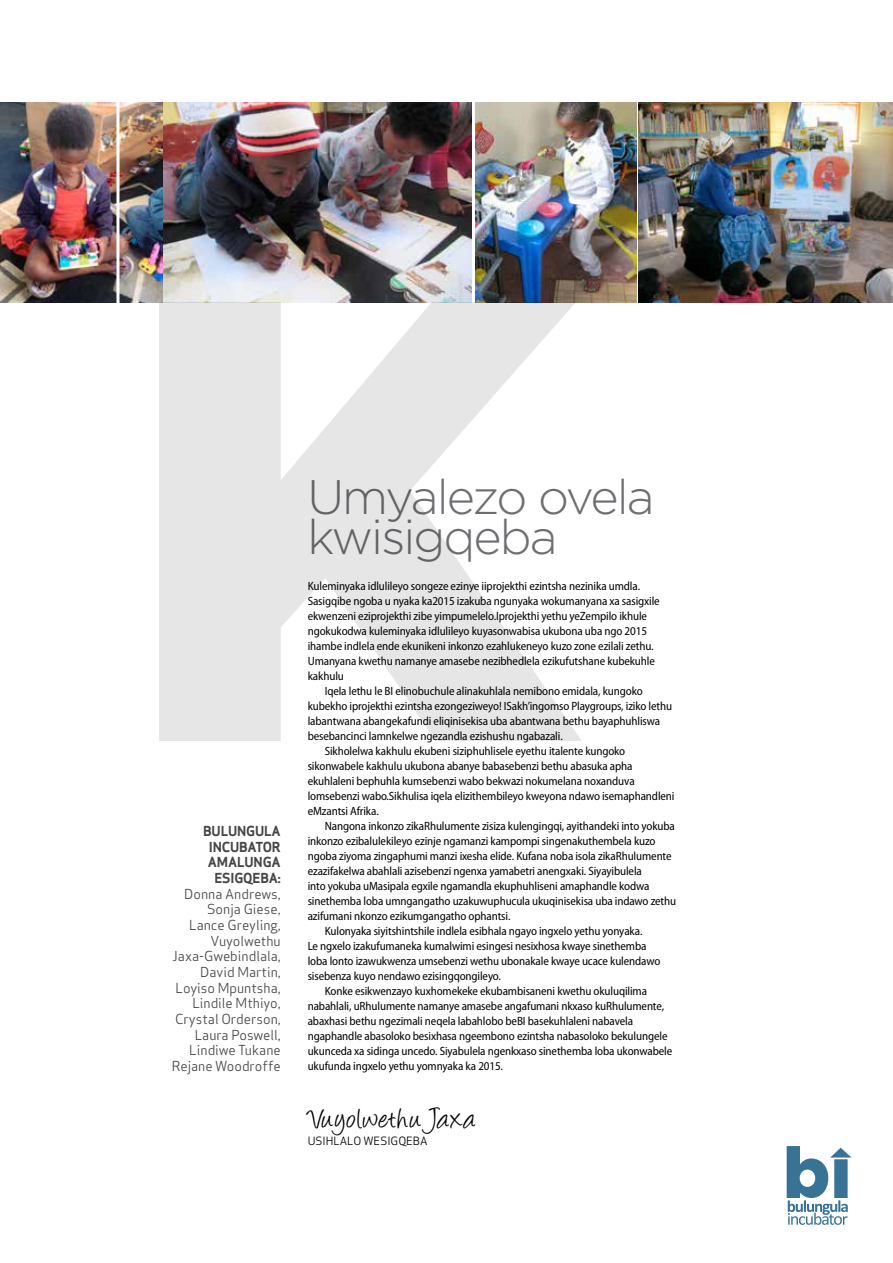
<style>
.page{position:relative;width:893px;height:1263px;background:#fff}
.page>*{position:absolute;margin:0;border:0;box-sizing:border-box;transform-origin:0 0}
.t1{font:300 48.45px/40.3px "Gotham";letter-spacing:-.04em;color:#6d6e71}
.t2{font:31.5px "Angelina";letter-spacing:.035em;color:#000}
.t3{font:13.5px/15.6px "Apex Sans Book T";color:#000;text-align:right}
.t4{font:13.5px "Apex Sans Bold T";letter-spacing:-.01em;color:#000}
.t5{font:semi-condensed 12px/15px "Myriad Pro";letter-spacing:-.01em;color:#000}
.t6{font:11.1px "Apex Sans Book T";color:#000}
</style>
<div class="page">
<img style="left:162px;top:102px;width:474px;height:201px">
<img style="left:0;top:102px;width:162px;height:201px">
<hr style="left:116px;top:0;width:3px;height:491px;background:#fff">
<hr style="left:472px;top:78px;width:3px;height:249px;background:#fff">
<img style="left:638px;top:102px;width:255px;height:201px">
<svg style="left:787px;top:1146px;width:64px;height:79px"></svg>
<svg style="left:159px;top:302px;width:423px;height:439px;fill:#e6e6e7"></svg>
<p class="t4" style="left:203px;top:822px;width:79px">BULUNGULA</p>
<p class="t4" style="left:209px;top:838px;width:73px">INCUBATOR</p>
<p class="t4" style="left:208px;top:854px;width:30px">AMALUNGA</p>
<p class="t4" style="left:214px;top:869px;width:68px">ESIGQEBA:</p>
<p class="t3" style="left:172px;top:886px;width:111px">Donna Andrews,<br>Sonja Giese,<br>Lance Greyling,<br>Vuyolwethu<br>Jaxa-Gwebindlala,<br>David Martin,<br>Loyiso Mpuntsha,<br>Lindile Mthiyo,<br>Crystal Orderson,<br>Laura Poswell,<br>Lindiwe Tukane<br>Rejane Woodroffe</p>
<h1 class="t1" style="left:307px;top:476px;width:349px">Umyalezo ovela kwisigqeba</h1>
<p class="t5" style="left:308px;top:579px;width:354px">Kuleminyaka idlulileyo songeze ezinye iiprojekthi ezintsha nezinika umdla.<br>Sasigqibe ngoba u nyaka ka2015 izakuba ngunyaka wokumanyana xa sasigxile ekwenzeni eziprojekthi zibe yimpumelelo.Iprojekthi yethu yeZempilo ikhule ngokukodwa kuleminyaka idlulileyo kuyasonwabisa ukubona uba ngo 2015 ihambe indlela ende ekunikeni inkonzo ezahlukeneyo kuzo zone ezilali zethu.<br>Umanyana kwethu namanye amasebe nezibhedlela ezikufutshane kubekuhle kakhulu</p>
<p class="t5" style="left:325px;top:684px;width:319px">Iqela lethu le BI elinobuchule alinakuhlala nemibono emidala, kungoko</p>
<p class="t5" style="left:308px;top:699px;width:366px">kubekho iprojekthi ezintsha ezongeziweyo! ISakh’ingomso Playgroups, iziko lethu</p>
<p class="t5" style="left:308px;top:714px;width:354px">labantwana abangekafundi eliqinisekisa uba abantwana bethu bayaphuhliswa</p>
<p class="t5" style="left:308px;top:729px;width:257px">besebancinci lamnkelwe ngezandla ezishushu ngabazali.</p>
<p class="t5" style="left:325px;top:744px;width:302px">Sikholelwa kakhulu ekubeni siziphuhlisele eyethu italente kungoko</p>
<p class="t5" style="left:308px;top:759px;width:326px">sikonwabele kakhulu ukubona abanye babasebenzi bethu abasuka apha</p>
<p class="t5" style="left:308px;top:774px;width:328px">ekuhlaleni bephuhla kumsebenzi wabo bekwazi nokumelana noxanduva</p>
<p class="t5" style="left:308px;top:789px;width:368px">lomsebenzi wabo.Sikhulisa iqela elizithembileyo kweyona ndawo isemaphandleni</p>
<p class="t5" style="left:308px;top:804px;width:73px">eMzantsi Afrika.</p>
<p class="t5" style="left:325px;top:819px;width:352px">Nangona inkonzo zikaRhulumente zisiza kulengingqi, ayithandeki into yokuba</p>
<p class="t5" style="left:308px;top:834px;width:349px">inkonzo ezibalulekileyo ezinje ngamanzi kampompi singenakuthembela kuzo</p>
<p class="t5" style="left:308px;top:849px;width:365px">ngoba ziyoma zingaphumi manzi ixesha elide. Kufana noba isola zikaRhulumente</p>
<p class="t5" style="left:308px;top:864px;width:336px">ezazifakelwa abahlali azisebenzi ngenxa yamabetri anengxaki. Siyayibulela</p>
<p class="t5" style="left:308px;top:879px;width:343px">into yokuba uMasipala egxile ngamandla ekuphuhliseni amaphandle kodwa</p>
<p class="t5" style="left:308px;top:894px;width:370px">sinethemba loba umngangatho uzakuwuphucula ukuqinisekisa uba indawo zethu</p>
<p class="t5" style="left:308px;top:909px;width:204px">azifumani nkonzo ezikumgangatho ophantsi.</p>
<p class="t5" style="left:325px;top:924px;width:319px">Kulonyaka siyitshintshile indlela esibhala ngayo ingxelo yethu yonyaka.</p>
<p class="t5" style="left:308px;top:939px;width:340px">Le ngxelo izakufumaneka kumalwimi esingesi nesixhosa kwaye sinethemba</p>
<p class="t5" style="left:308px;top:954px;width:354px">loba lonto izawukwenza umsebenzi wethu ubonakale kwaye ucace kulendawo</p>
<p class="t5" style="left:308px;top:969px;width:195px">sisebenza kuyo nendawo ezisingqongileyo.</p>
<p class="t5" style="left:325px;top:984px;width:324px">Konke esikwenzayo kuxhomekeke ekubambisaneni kwethu okuluqilima</p>
<p class="t5" style="left:308px;top:999px;width:358px">nabahlali, uRhulumente namanye amasebe angafumani nkxaso kuRhulumente,</p>
<p class="t5" style="left:308px;top:1014px;width:327px">abaxhasi bethu ngezimali neqela labahlobo beBI basekuhlaleni nabavela</p>
<p class="t5" style="left:308px;top:1029px;width:361px">ngaphandle abasoloko besixhasa ngeembono ezintsha nabasoloko bekulungele</p>
<p class="t5" style="left:308px;top:1044px;width:366px">ukunceda xa sidinga uncedo. Siyabulela ngenkxaso sinethemba loba ukonwabele</p>
<p class="t5" style="left:308px;top:1059px;width:197px">ukufunda ingxelo yethu yomnyaka ka 2015.</p>
<h2 class="t2" style="left:308px;top:1105px;width:169px">Vuyolwethu Jaxa</h2>
<p class="t6" style="left:308px;top:1134px;width:121px">USIHLALO WESIGQEBA</p>
</div>
